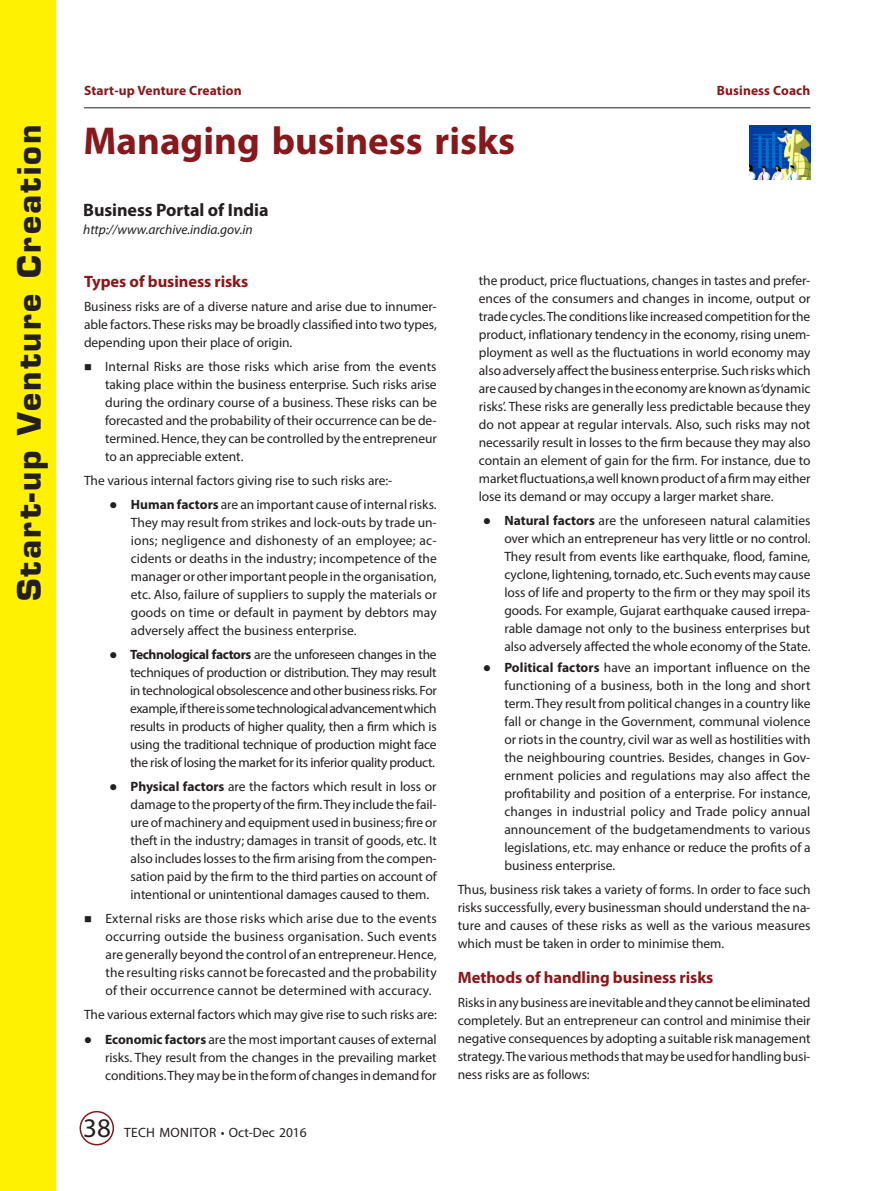
<style>
.page{position:relative;width:893px;height:1191px;background:#fff}
.page>*{position:absolute;margin:0;border:0;box-sizing:border-box;transform-origin:0 0}
.BC_HD{font:700 39px "Myriad Pro";color:#88181b}
.t1{font:700 31.5px "Eurostile";letter-spacing:.07em;color:#231f20}
.BC_HD1{font:700 18px "Myriad Pro";letter-spacing:-.005em;color:#231f20}
.t2{font:700 16.5px "Myriad Pro";letter-spacing:-.005em;color:#88181b}
.TS_BT_p4{font:13.5px/18px "Myriad Pro";letter-spacing:-.005em;color:#231f20;text-align:justify}
.t3{font:700 13.5px "Myriad Pro";letter-spacing:.01em;color:#88181b}
.Webadd{font:italic 13.5px "Myriad Pro";letter-spacing:-.005em;color:#231f20}
.VFH{font:13.5px "Myriad Pro";letter-spacing:.015em;color:#231f20}
.s1{font-weight:700}
.s2{font-size:27px}
</style>
<div class="page">
<div style="left:80px;top:1111px;width:34px;height:34px;border:2px solid #88181b;border-radius:50%"></div>
<div style="left:0;top:0;width:56px;height:1191px;background:#fff101"></div>
<hr style="left:84px;top:107px;width:726px;height:1px;background:#231f20">
<img style="left:749px;top:125px;width:61px;height:54px">
<h2 class="t1" style="left:10px;top:601px;width:478px;rotate:-90deg">Start-up Venture Creation</h2>
<p class="t3" style="left:84px;top:81px;width:159px">Start-up Venture Creation</p>
<p class="t3" style="left:716px;top:81px;width:95px">Business Coach</p>
<p class="BC_HD" style="left:83px;top:116px;width:433px">Managing business risks</p>
<p class="BC_HD1" style="left:83px;top:198px;width:187px">Business Portal of India</p>
<p class="Webadd" style="left:83px;top:221px;width:171px">http://www.archive.india.gov.in</p>
<h1 class="t2" style="left:84px;top:271px;width:166px">Types of business risks</h1>
<p class="TS_BT_p4" style="left:84px;top:297px;width:354px">Business risks are of a diverse nature and arise due to innumer&shy;able factors. These risks may be broadly classified into two types, depending upon their place of origin.</p>
<p class="TS_BT_p4" style="left:105px;top:357px;width:333px;text-indent:-21px">■ Internal Risks are those risks which arise from the events taking place within the business enterprise. Such risks arise during the ordinary course of a business. These risks can be forecasted and the probability of their occurrence can be de&shy;termined. Hence, they can be controlled by the entrepreneur to an appreciable extent.</p>
<p class="TS_BT_p4" style="left:84px;top:471px;width:310px">The various internal factors giving rise to such risks are:-</p>
<p class="TS_BT_p4" style="left:131px;top:495px;width:307px"><span class="s1">Human factors</span> are an important cause of internal risks.<br>They may result from strikes and lock-outs by trade un&shy;ions; negligence and dishonesty of an employee; ac&shy;cidents or deaths in the industry; incompetence of the manager or other important people in the organisation, etc. Also, failure of suppliers to supply the materials or goods on time or default in payment by debtors may adversely affect the business enterprise.</p>
<p class="TS_BT_p4" style="left:130px;top:645px;width:308px"><span class="s1">Technological factors</span> are the unforeseen changes in the techniques of production or distribution. They may result in technological obsolescence and other business risks. For example, if there is some technological advancement which results in products of higher quality, then a firm which is using the traditional technique of production might face the risk of losing the market for its inferior quality product.</p>
<p class="TS_BT_p4" style="left:131px;top:777px;width:308px"><span class="s1">Physical factors</span> are the factors which result in loss or damage to the property of the firm. They include the fail&shy;ure of machinery and equipment used in business; fire or theft in the industry; damages in transit of goods, etc. It also includes losses to the firm arising from the compen&shy;sation paid by the firm to the third parties on account of intentional or unintentional damages caused to them.</p>
<p class="TS_BT_p4" style="left:105px;top:909px;width:333px;text-indent:-21px">■ External risks are those risks which arise due to the events occurring outside the business organisation. Such events are generally beyond the control of an entrepreneur. Hence, the resulting risks cannot be forecasted and the probability of their occurrence cannot be determined with accuracy.</p>
<p class="TS_BT_p4" style="left:84px;top:1005px;width:354px">The various external factors which may give rise to such risks are:</p>
<p class="TS_BT_p4" style="left:105px;top:1029px;width:333px"><span class="s1">Economic factors</span> are the most important causes of external risks. They result from the changes in the prevailing market conditions. They may be in the form of changes in demand for</p>
<p class="VFH" style="left:83px;top:1124px;width:225px"><span class="s2">38</span> TECH MONITOR • Oct-Dec 2016</p>
<p class="TS_BT_p4" style="left:479px;top:271px;width:333px">the product, price fluctuations, changes in tastes and prefer&shy;ences of the consumers and changes in income, output or trade cycles. The conditions like increased competition for the product, inflationary tendency in the economy, rising unem&shy;ployment as well as the fluctuations in world economy may also adversely affect the business enterprise. Such risks which are caused by changes in the economy are known as ‘dynamic risks’. These risks are generally less predictable because they do not appear at regular intervals. Also, such risks may not necessarily result in losses to the firm because they may also contain an element of gain for the firm. For instance, due to market fluctuations,a well known product of a firm may either lose its demand or may occupy a larger market share.</p>
<p class="TS_BT_p4" style="left:504px;top:511px;width:308px"><span class="s1">Natural factors</span> are the unforeseen natural calamities over which an entrepreneur has very little or no control.<br>They result from events like earthquake, flood, famine, cyclone, lightening, tornado, etc. Such events may cause loss of life and property to the firm or they may spoil its goods. For example, Gujarat earthquake caused irrepa&shy;rable damage not only to the business enterprises but also adversely affected the whole economy of the State.</p>
<p class="TS_BT_p4" style="left:504px;top:658px;width:308px"><span class="s1">Political factors</span> have an important influence on the functioning of a business, both in the long and short term. They result from political changes in a country like fall or change in the Government, communal violence or riots in the country, civil war as well as hostilities with the neighbouring countries. Besides, changes in Gov&shy;ernment policies and regulations may also affect the profitability and position of a enterprise. For instance, changes in industrial policy and Trade policy annual announcement of the budgetamendments to various legislations, etc. may enhance or reduce the profits of a business enterprise.</p>
<p class="TS_BT_p4" style="left:458px;top:880px;width:354px">Thus, business risk takes a variety of forms. In order to face such risks successfully, every businessman should understand the na&shy;ture and causes of these risks as well as the various measures which must be taken in order to minimise them.</p>
<h1 class="t2" style="left:458px;top:966px;width:257px">Methods of handling business risks</h1>
<p class="TS_BT_p4" style="left:458px;top:993px;width:354px">Risks in any business are inevitable and they cannot be eliminated completely. But an entrepreneur can control and minimise their negative consequences by adopting a suitable risk management strategy. The various methods that may be used for handling busi&shy;ness risks are as follows:</p>
</div>
